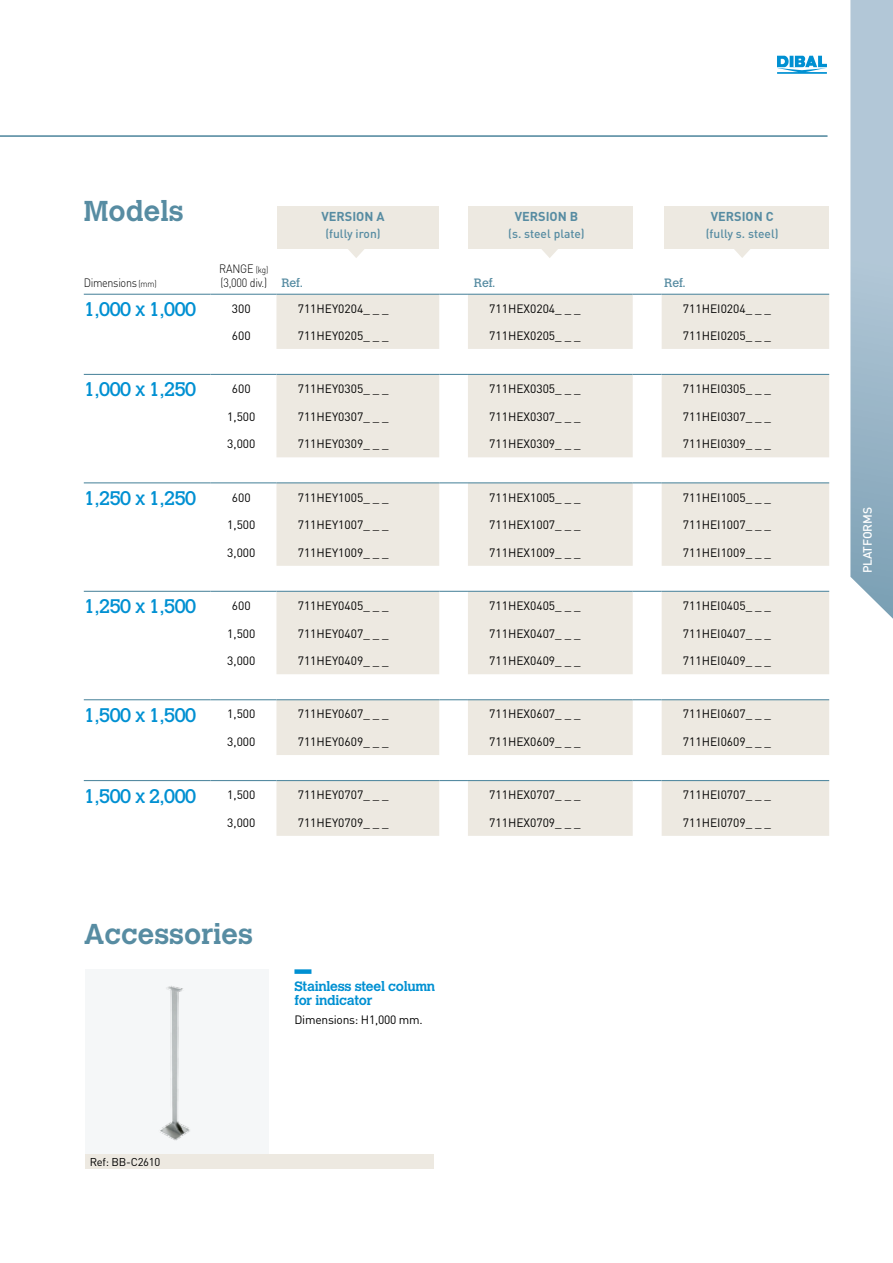
<style>
.page{position:relative;width:893px;height:1263px;background:#fff}
.page>*{position:absolute;margin:0;border:0;box-sizing:border-box;transform-origin:0 0}
.t1{font:700 28.5px "Calvert MT Std";color:#578ca2}
.t2{font:19.5px "Calvert MT Std";letter-spacing:-.05em;color:#0090d2}
.t3{font:700 13.5px/14.2px "Calvert MT Std";letter-spacing:-.02em;color:#0090d2}
.t4{font:700 12.75px "DIN";color:#578ca2}
.t5{font:12px "DIN";color:#000}
.t6{font:500 12px "DIN";color:#578ca2}
.t7{font:300 12px/13.2px "DIN";letter-spacing:-.03em;color:#000;scale:.9 1}
.t8{font:12px "DIN";letter-spacing:-.02em;color:#000}
.t9{font:12px "Calvert MT Std";letter-spacing:-.02em;color:#578ca2}
.t10{font:500 12px "DIN";color:#fff}
.t11{font:11.25px "DIN";letter-spacing:-.02em;color:#000}
.s1{font-size:9px}
</style>
<div class="page">
<svg style="left:777px;top:56px;width:50px;height:18px"></svg>
<hr style="left:0;top:136px;width:827px;height:1px;background:#578ca2">
<div style="left:277px;top:206px;width:162px;height:42px;background:#ede9e1"></div>
<div style="left:468px;top:206px;width:165px;height:42px;background:#ede9e1"></div>
<div style="left:664px;top:206px;width:164px;height:42px;background:#ede9e1"></div>
<svg style="left:346px;top:248px;width:21px;height:10px"></svg>
<svg style="left:539px;top:248px;width:21px;height:10px"></svg>
<svg style="left:732px;top:248px;width:21px;height:10px"></svg>
<div style="left:85px;top:969px;width:184px;height:188px;background:#f5f7f8"></div>
<img style="left:160px;top:986px;width:30px;height:155px">
<div style="left:294px;top:969px;width:17px;height:5px;background:#0090d2"></div>
<div style="left:85px;top:1154px;width:348px;height:15px;background:#ede9e1"></div>
<svg style="left:276px;top:295px;width:553px;height:541px;fill:#ede9e1"></svg>
<hr style="left:84px;top:294px;width:126px;height:1px;background:#578ca2">
<hr style="left:210px;top:294px;width:66px;height:1px;background:#578ca2">
<hr style="left:276px;top:294px;width:163px;height:1px;background:#578ca2">
<svg style="left:439px;top:294px;width:29px;height:1px"></svg>
<hr style="left:468px;top:294px;width:165px;height:1px;background:#578ca2">
<svg style="left:633px;top:294px;width:29px;height:1px"></svg>
<hr style="left:662px;top:294px;width:167px;height:1px;background:#578ca2">
<hr style="left:84px;top:374px;width:126px;height:1px;background:#578ca2">
<hr style="left:210px;top:374px;width:66px;height:1px;background:#578ca2">
<hr style="left:276px;top:374px;width:163px;height:1px;background:#578ca2">
<svg style="left:439px;top:374px;width:29px;height:1px"></svg>
<hr style="left:468px;top:374px;width:165px;height:1px;background:#578ca2">
<svg style="left:633px;top:374px;width:29px;height:1px"></svg>
<hr style="left:662px;top:374px;width:167px;height:1px;background:#578ca2">
<hr style="left:84px;top:482px;width:126px;height:1px;background:#578ca2">
<hr style="left:210px;top:482px;width:66px;height:1px;background:#578ca2">
<hr style="left:276px;top:482px;width:163px;height:1px;background:#578ca2">
<svg style="left:439px;top:482px;width:29px;height:1px"></svg>
<hr style="left:468px;top:482px;width:165px;height:1px;background:#578ca2">
<svg style="left:633px;top:482px;width:29px;height:1px"></svg>
<hr style="left:662px;top:482px;width:167px;height:1px;background:#578ca2">
<hr style="left:84px;top:591px;width:126px;height:1px;background:#578ca2">
<hr style="left:210px;top:591px;width:66px;height:1px;background:#578ca2">
<hr style="left:276px;top:591px;width:163px;height:1px;background:#578ca2">
<svg style="left:439px;top:591px;width:29px;height:1px"></svg>
<hr style="left:468px;top:591px;width:165px;height:1px;background:#578ca2">
<svg style="left:633px;top:591px;width:29px;height:1px"></svg>
<hr style="left:662px;top:591px;width:167px;height:1px;background:#578ca2">
<hr style="left:84px;top:699px;width:126px;height:1px;background:#578ca2">
<hr style="left:210px;top:699px;width:66px;height:1px;background:#578ca2">
<hr style="left:276px;top:699px;width:163px;height:1px;background:#578ca2">
<svg style="left:439px;top:699px;width:29px;height:1px"></svg>
<hr style="left:468px;top:699px;width:165px;height:1px;background:#578ca2">
<svg style="left:633px;top:699px;width:29px;height:1px"></svg>
<hr style="left:662px;top:699px;width:167px;height:1px;background:#578ca2">
<hr style="left:84px;top:780px;width:126px;height:1px;background:#578ca2">
<hr style="left:210px;top:780px;width:66px;height:1px;background:#578ca2">
<hr style="left:276px;top:780px;width:163px;height:1px;background:#578ca2">
<svg style="left:439px;top:780px;width:29px;height:1px"></svg>
<hr style="left:468px;top:780px;width:165px;height:1px;background:#578ca2">
<svg style="left:633px;top:780px;width:29px;height:1px"></svg>
<hr style="left:662px;top:780px;width:167px;height:1px;background:#578ca2">
<svg style="left:850px;top:0;width:43px;height:619px;background:#a7bfcf"></svg>
<h1 class="t1" style="left:84px;top:193px;width:101px">Models</h1>
<p class="t7" style="left:84px;top:275px;width:82px">Dimensions <span class="s1">(mm)</span></p>
<p class="t7" style="left:219px;top:262px;width:56px">RANGE <span class="s1">(kg) </span>(3,000 div.)</p>
<p class="t4" style="left:321px;top:208px;width:65px">VERSION A</p>
<p class="t6" style="left:325px;top:226px;width:57px">(fully iron)</p>
<p class="t4" style="left:515px;top:208px;width:65px">VERSION B</p>
<p class="t6" style="left:508px;top:226px;width:78px">(s. steel plate)</p>
<p class="t9" style="left:281px;top:275px;width:23px">Ref.</p>
<p class="t9" style="left:474px;top:275px;width:23px">Ref.</p>
<p class="t9" style="left:664px;top:275px;width:23px">Ref.</p>
<p class="t4" style="left:711px;top:208px;width:65px">VERSION C</p>
<p class="t6" style="left:706px;top:226px;width:74px">(fully s. steel)</p>
<h2 class="t2" style="left:84px;top:298px;width:114px">1,000 x 1,000</h2>
<p class="t5" style="left:232px;top:301px;width:20px">300</p>
<p class="t5" style="left:298px;top:301px;width:92px">711HEY0204_ _ _</p>
<p class="t5" style="left:489px;top:301px;width:93px">711HEX0204_ _ _</p>
<p class="t5" style="left:683px;top:301px;width:90px">711HEI0204_ _ _</p>
<p class="t5" style="left:232px;top:328px;width:20px">600</p>
<p class="t5" style="left:298px;top:328px;width:92px">711HEY0205_ _ _</p>
<p class="t5" style="left:489px;top:328px;width:93px">711HEX0205_ _ _</p>
<p class="t5" style="left:683px;top:328px;width:90px">711HEI0205_ _ _</p>
<h2 class="t2" style="left:84px;top:378px;width:114px">1,000 x 1,250</h2>
<p class="t5" style="left:232px;top:381px;width:20px">600</p>
<p class="t5" style="left:298px;top:381px;width:92px">711HEY0305_ _ _</p>
<p class="t5" style="left:489px;top:381px;width:93px">711HEX0305_ _ _</p>
<p class="t5" style="left:683px;top:381px;width:90px">711HEI0305_ _ _</p>
<p class="t5" style="left:227px;top:409px;width:30px">1,500</p>
<p class="t5" style="left:298px;top:409px;width:92px">711HEY0307_ _ _</p>
<p class="t5" style="left:489px;top:409px;width:93px">711HEX0307_ _ _</p>
<p class="t5" style="left:683px;top:409px;width:90px">711HEI0307_ _ _</p>
<p class="t5" style="left:227px;top:437px;width:30px">3,000</p>
<p class="t5" style="left:298px;top:437px;width:92px">711HEY0309_ _ _</p>
<p class="t5" style="left:489px;top:437px;width:93px">711HEX0309_ _ _</p>
<p class="t5" style="left:683px;top:437px;width:90px">711HEI0309_ _ _</p>
<h2 class="t2" style="left:84px;top:487px;width:114px">1,250 x 1,250</h2>
<p class="t5" style="left:232px;top:490px;width:20px">600</p>
<p class="t5" style="left:298px;top:490px;width:92px">711HEY1005_ _ _</p>
<p class="t5" style="left:489px;top:490px;width:93px">711HEX1005_ _ _</p>
<p class="t5" style="left:683px;top:490px;width:90px">711HEI1005_ _ _</p>
<p class="t5" style="left:227px;top:517px;width:30px">1,500</p>
<p class="t5" style="left:298px;top:517px;width:92px">711HEY1007_ _ _</p>
<p class="t5" style="left:489px;top:517px;width:93px">711HEX1007_ _ _</p>
<p class="t5" style="left:683px;top:517px;width:90px">711HEI1007_ _ _</p>
<p class="t5" style="left:227px;top:545px;width:30px">3,000</p>
<p class="t5" style="left:298px;top:545px;width:92px">711HEY1009_ _ _</p>
<p class="t5" style="left:489px;top:545px;width:93px">711HEX1009_ _ _</p>
<p class="t5" style="left:683px;top:545px;width:90px">711HEI1009_ _ _</p>
<h2 class="t2" style="left:84px;top:595px;width:114px">1,250 x 1,500</h2>
<p class="t5" style="left:232px;top:598px;width:20px">600</p>
<p class="t5" style="left:298px;top:598px;width:92px">711HEY0405_ _ _</p>
<p class="t5" style="left:489px;top:598px;width:93px">711HEX0405_ _ _</p>
<p class="t5" style="left:683px;top:598px;width:90px">711HEI0405_ _ _</p>
<p class="t5" style="left:227px;top:626px;width:30px">1,500</p>
<p class="t5" style="left:298px;top:626px;width:92px">711HEY0407_ _ _</p>
<p class="t5" style="left:489px;top:626px;width:93px">711HEX0407_ _ _</p>
<p class="t5" style="left:683px;top:626px;width:90px">711HEI0407_ _ _</p>
<p class="t5" style="left:227px;top:653px;width:30px">3,000</p>
<p class="t5" style="left:298px;top:653px;width:92px">711HEY0409_ _ _</p>
<p class="t5" style="left:489px;top:653px;width:93px">711HEX0409_ _ _</p>
<p class="t5" style="left:683px;top:653px;width:90px">711HEI0409_ _ _</p>
<h2 class="t2" style="left:84px;top:704px;width:114px">1,500 x 1,500</h2>
<p class="t5" style="left:227px;top:707px;width:30px">1,500</p>
<p class="t5" style="left:298px;top:707px;width:92px">711HEY0607_ _ _</p>
<p class="t5" style="left:489px;top:707px;width:93px">711HEX0607_ _ _</p>
<p class="t5" style="left:683px;top:707px;width:90px">711HEI0607_ _ _</p>
<p class="t5" style="left:227px;top:734px;width:30px">3,000</p>
<p class="t5" style="left:298px;top:734px;width:92px">711HEY0609_ _ _</p>
<p class="t5" style="left:489px;top:734px;width:93px">711HEX0609_ _ _</p>
<p class="t5" style="left:683px;top:734px;width:90px">711HEI0609_ _ _</p>
<h2 class="t2" style="left:84px;top:784px;width:114px">1,500 x 2,000</h2>
<p class="t5" style="left:227px;top:787px;width:30px">1,500</p>
<p class="t5" style="left:298px;top:787px;width:92px">711HEY0707_ _ _</p>
<p class="t5" style="left:489px;top:787px;width:93px">711HEX0707_ _ _</p>
<p class="t5" style="left:683px;top:787px;width:90px">711HEI0707_ _ _</p>
<p class="t5" style="left:227px;top:815px;width:30px">3,000</p>
<p class="t5" style="left:298px;top:815px;width:92px">711HEY0709_ _ _</p>
<p class="t5" style="left:489px;top:815px;width:93px">711HEX0709_ _ _</p>
<p class="t5" style="left:683px;top:815px;width:90px">711HEI0709_ _ _</p>
<h1 class="t1" style="left:84px;top:916px;width:171px">Accessories</h1>
<p class="t3" style="left:294px;top:979px;width:142px">Stainless steel column for indicator</p>
<p class="t8" style="left:294px;top:1012px;width:130px">Dimensions: H1,000 mm.</p>
<p class="t11" style="left:90px;top:1155px;width:72px">Ref: BB-C2610</p>
<p class="t10" style="left:860px;top:573px;width:66px;rotate:-90deg">Platforms</p>
</div>
